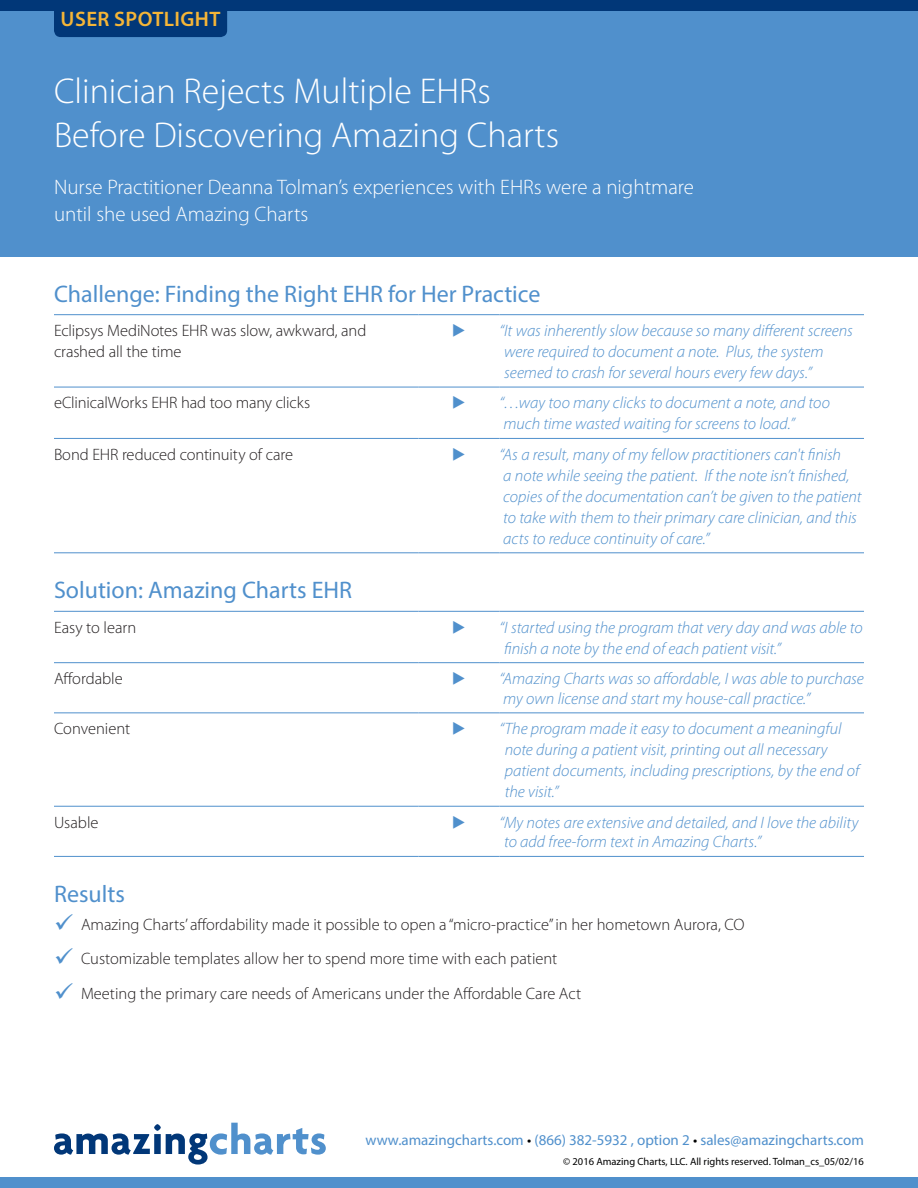
<style>
.page{position:relative;width:918px;height:1188px;background:#fff}
.page>*{position:absolute;margin:0;border:0;box-sizing:border-box;transform-origin:0 0}
.t1{font:300 36px/43.2px "Myriad Pro";color:#fff}
._0_subhead{font:24px "Myriad Pro";color:#5090cc}
.t2{font:300 21px/27px "Myriad Pro";color:#fff}
.t3{font:600 21px "Myriad Pro";letter-spacing:.02em;color:#f5b537}
.column_2{font:italic 300 16.5px/21px "Myriad Pro";color:#5090cc}
.column_1{font:300 16.5px/21px "Myriad Pro";color:#231f20}
.t4{font:15px "Myriad Pro";color:#5090cc}
.t5{font:10.5px "Myriad Pro";color:#000001}
.s1{color:#000001}
</style>
<div class="page">
<div style="left:0;top:0;width:918px;height:257px;background:#5090cc"></div>
<div style="left:54px;top:11px;width:173px;height:26px;background:#013778"></div>
<div style="left:0;top:0;width:918px;height:11px;background:#013778"></div>
<div style="left:0;top:1177px;width:918px;height:11px;background:#5090cc"></div>
<svg style="left:54px;top:1123px;width:272px;height:42px"></svg>
<hr style="left:54px;top:314px;width:364px;height:1px;background:#5090cc">
<hr style="left:418px;top:314px;width:82px;height:1px;background:#5090cc">
<hr style="left:500px;top:314px;width:364px;height:1px;background:#5090cc">
<hr style="left:54px;top:387px;width:364px;height:1px;background:#5090cc">
<hr style="left:418px;top:387px;width:82px;height:1px;background:#5090cc">
<hr style="left:500px;top:387px;width:364px;height:1px;background:#5090cc">
<hr style="left:54px;top:438px;width:364px;height:1px;background:#5090cc">
<hr style="left:54px;top:552px;width:364px;height:1px;background:#5090cc">
<hr style="left:418px;top:438px;width:82px;height:1px;background:#5090cc">
<hr style="left:418px;top:552px;width:82px;height:1px;background:#5090cc">
<hr style="left:500px;top:438px;width:364px;height:1px;background:#5090cc">
<hr style="left:500px;top:552px;width:364px;height:1px;background:#5090cc">
<hr style="left:54px;top:611px;width:364px;height:1px;background:#5090cc">
<hr style="left:418px;top:611px;width:82px;height:1px;background:#5090cc">
<hr style="left:500px;top:611px;width:364px;height:1px;background:#5090cc">
<hr style="left:54px;top:662px;width:364px;height:1px;background:#5090cc">
<hr style="left:418px;top:662px;width:82px;height:1px;background:#5090cc">
<hr style="left:500px;top:662px;width:364px;height:1px;background:#5090cc">
<hr style="left:54px;top:712px;width:364px;height:1px;background:#5090cc">
<hr style="left:54px;top:806px;width:364px;height:1px;background:#5090cc">
<hr style="left:54px;top:856px;width:364px;height:1px;background:#5090cc">
<hr style="left:418px;top:712px;width:82px;height:1px;background:#5090cc">
<hr style="left:418px;top:806px;width:82px;height:1px;background:#5090cc">
<hr style="left:418px;top:856px;width:82px;height:1px;background:#5090cc">
<hr style="left:500px;top:712px;width:364px;height:1px;background:#5090cc">
<hr style="left:500px;top:806px;width:364px;height:1px;background:#5090cc">
<hr style="left:500px;top:856px;width:364px;height:1px;background:#5090cc">
<p class="t3" style="left:61px;top:6px;width:161px">USER SPOTLIGHT</p>
<p class="t1" style="left:54px;top:69px;width:507px">Clinician Rejects Multiple EHRs<br>Before Discovering Amazing Charts</p>
<p class="t2" style="left:54px;top:173px;width:642px">Nurse Practitioner Deanna Tolman’s experiences with EHRs were a nightmare until she used Amazing Charts</p>
<p class="_0_subhead" style="left:54px;top:279px;width:488px">Challenge: Finding the Right EHR for Her Practice</p>
<p class="column_1" style="left:54px;top:320px;width:314px">Eclipsys MediNotes EHR was slow, awkward, and crashed all the time</p>
<p class="column_2" style="left:500px;top:320px;width:355px">“It was inherently slow because so many different screens were required to document a note. Plus, the system seemed to crash for several hours every few days.”</p>
<p class="column_1" style="left:54px;top:392px;width:258px">eClinicalWorks EHR had too many clicks</p>
<p class="column_2" style="left:500px;top:392px;width:332px">“…way too many clicks to document a note, and too much time wasted waiting for screens to load.”</p>
<p class="column_1" style="left:54px;top:444px;width:241px">Bond EHR reduced continuity of care</p>
<p class="column_2" style="left:500px;top:444px;width:363px">“As a result, many of my fellow practitioners can't finish<br>a note while seeing the patient. If the note isn’t finished, copies of the documentation can’t be given to the patient to take with them to their primary care clinician, and this acts to reduce continuity of care.”</p>
<p class="_0_subhead" style="left:54px;top:575px;width:300px">Solution: Amazing Charts EHR</p>
<p class="column_1" style="left:54px;top:617px;width:84px">Easy to learn</p>
<p class="column_2" style="left:500px;top:617px;width:365px">“I started using the program that very day and was able to finish a note by the end of each patient visit.”</p>
<p class="column_1" style="left:54px;top:668px;width:70px">Affordable</p>
<p class="column_2" style="left:500px;top:669px;width:366px;line-height:19.8px">“Amazing Charts was so affordable, I was able to purchase my own license and start my house-call practice.”</p>
<p class="column_1" style="left:54px;top:718px;width:78px">Convenient</p>
<p class="column_2" style="left:505px;top:718px;width:356px;text-indent:-5px">“The program made it easy to document a meaningful note during a patient visit, printing out all necessary patient documents, including prescriptions, by the end of the visit.”</p>
<p class="column_1" style="left:54px;top:811px;width:46px">Usable</p>
<p class="column_2" style="left:500px;top:812px;width:360px;line-height:19.8px">“My notes are extensive and detailed, and I love the ability to add free-form text in Amazing Charts.”</p>
<p class="_0_subhead" style="left:54px;top:879px;width:72px">Results</p>
<p class="column_1" style="left:81px;top:913px;width:665px">Amazing Charts’ affordability made it possible to open a “micro-practice” in her hometown Aurora, CO</p>
<p class="column_1" style="left:81px;top:948px;width:478px">Customizable templates allow her to spend more time with each patient</p>
<p class="column_1" style="left:81px;top:982px;width:502px">Meeting the primary care needs of Americans under the Affordable Care Act</p>
<p class="t4" style="left:365px;top:1131px;width:500px">www.amazingcharts.com <span class="s1">•</span> (866) 382-5932 , option 2 <span class="s1">•</span> sales@amazingcharts.com</p>
<p class="t5" style="left:563px;top:1155px;width:302px">© 2016 Amazing Charts, LLC. All rights reserved. Tolman_cs_05/02/16</p>
</div>
